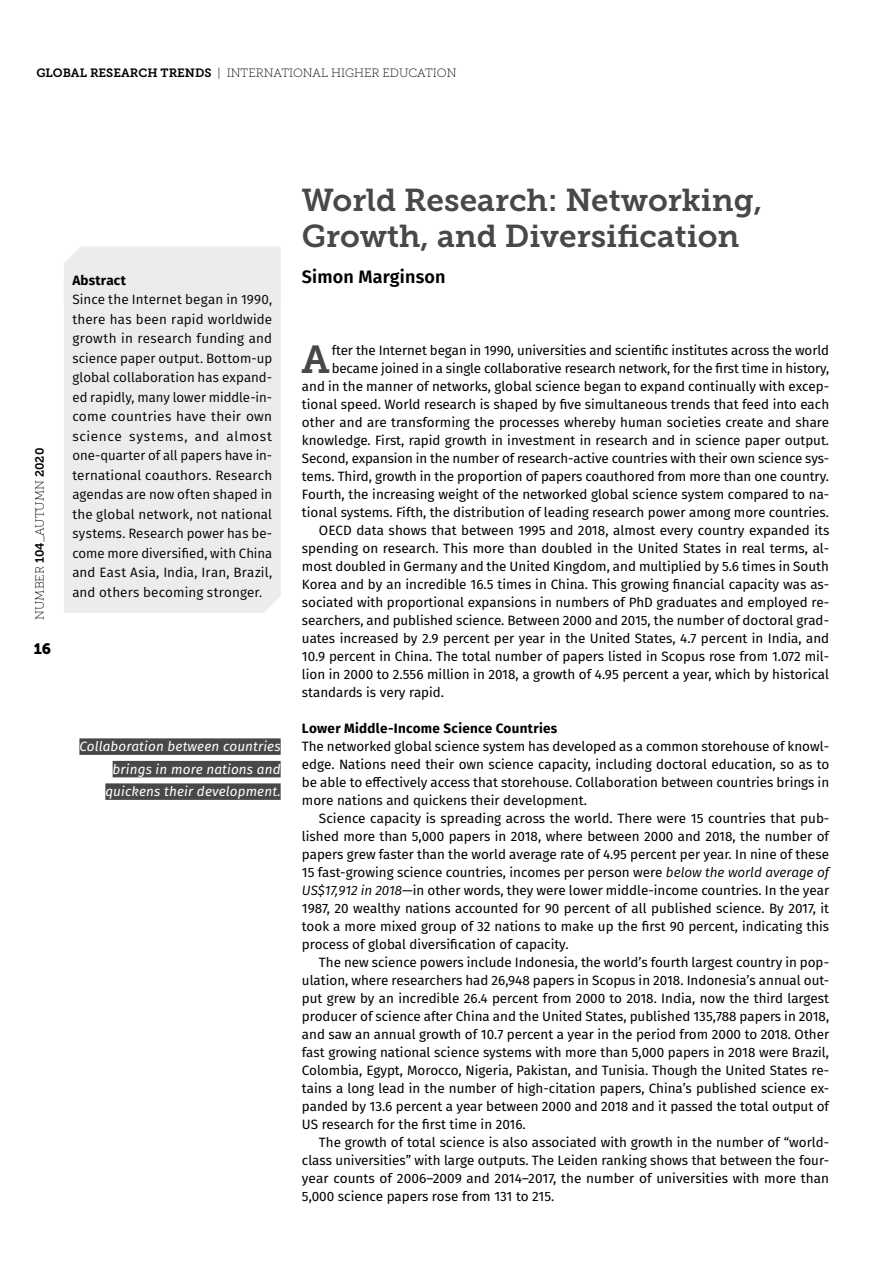
<style>
.page{position:relative;width:893px;height:1263px;background:#fff}
.page>*{position:absolute;margin:0;border:0;box-sizing:border-box;transform-origin:0 0}
.t1{font:38.85px "Museo Slab 700";color:#484847}
.t2{font:31.5px/36px "Museo Slab 700";color:#484847}
.t3{font:600 18px "Fira Sans";letter-spacing:.01em;color:#000}
.t4{font:15px "Museo Slab 900";color:#000}
.t5{font:13.5px/18px "Fira Sans";color:#000;text-align:justify}
.t6{font:13.5px/19.5px "Fira Sans";letter-spacing:.01em;color:#000;text-align:justify}
.t7{font:italic 13.5px/22.5px "Fira Sans";letter-spacing:.01em;color:#fff;text-align:right}
.t8{font:700 13.5px "Fira Sans";letter-spacing:.02em;color:#000}
.t9{font:12px "Museo Slab 100";color:#000}
.s1{font-family:"Museo Slab 700"}
.s2{font-style:italic}
</style>
<div class="page">
<div style="left:64px;top:246px;width:217px;height:37px;background:#ececec"></div>
<div style="left:64px;top:283px;width:217px;height:330px;background:#ececec"></div>
<div style="left:79px;top:738px;width:202px;height:17px;background:#484847"></div>
<div style="left:113px;top:761px;width:168px;height:16px;background:#484847"></div>
<div style="left:105px;top:783px;width:176px;height:17px;background:#484847"></div>
<p class="t9" style="left:36px;top:66px;width:422px"><span class="s1">GLOBAL RESEARCH TRENDS</span> | INTERNATIONAL HIGHER EDUCATION</p>
<p class="t9" style="left:33px;top:620px;width:173px;rotate:-90deg">NUMBER <span class="s1">104</span>_Autumn <span class="s1">2020</span></p>
<p class="t4" style="left:34px;top:640px;width:19px">16</p>
<p class="t8" style="left:72px;top:269px;width:55px">Abstract</p>
<p class="t6" style="left:72px;top:289px;width:201px">Since the Internet began in 1990, there has been rapid worldwide growth in research funding and science paper output. Bottom-up global collaboration has expand&shy;ed rapidly, many lower middle-in&shy;come countries have their own science systems, and almost one-quarter of all papers have in&shy;ternational coauthors. Research agendas are now often shaped in the global network, not national systems. Research power has be&shy;come more diversified, with China and East Asia, India, Iran, Brazil, and others becoming stronger.</p>
<p class="t7" style="left:79px;top:735px;width:203px">Collaboration between countries brings in more nations and quickens their development.</p>
<h2 class="t2" style="left:302px;top:182px;width:462px">World Research: Networking,<br>Growth, and Diversification</h2>
<h3 class="t3" style="left:302px;top:262px;width:145px">Simon Marginson</h3>
<h1 class="t1" style="left:301px;top:338px;width:30px">A</h1>
<p class="t5" style="left:332px;top:341px;width:499px">fter the Internet began in 1990, universities and scientific institutes across the world</p>
<p class="t5" style="left:332px;top:359px;width:499px">became joined in a single collaborative research network, for the first time in history,</p>
<p class="t5" style="left:302px;top:377px;width:529px">and in the manner of networks, global science began to expand continually with excep-</p>
<p class="t5" style="left:302px;top:395px;width:529px">tional speed. World research is shaped by five simultaneous trends that feed into each</p>
<p class="t5" style="left:302px;top:413px;width:529px">other and are transforming the processes whereby human societies create and share</p>
<p class="t5" style="left:302px;top:431px;width:529px">knowledge. First, rapid growth in investment in research and in science paper output.</p>
<p class="t5" style="left:302px;top:449px;width:529px">Second, expansion in the number of research-active countries with their own science sys-</p>
<p class="t5" style="left:302px;top:467px;width:529px">tems. Third, growth in the proportion of papers coauthored from more than one country.</p>
<p class="t5" style="left:302px;top:485px;width:529px">Fourth, the increasing weight of the networked global science system compared to na-</p>
<p class="t5" style="left:302px;top:503px;width:529px">tional systems. Fifth, the distribution of leading research power among more countries.</p>
<p class="t5" style="left:319px;top:521px;width:512px">OECD data shows that between 1995 and 2018, almost every country expanded its</p>
<p class="t5" style="left:302px;top:539px;width:529px">spending on research. This more than doubled in the United States in real terms, al-</p>
<p class="t5" style="left:302px;top:557px;width:528px">most doubled in Germany and the United Kingdom, and multiplied by 5.6 times in South</p>
<p class="t5" style="left:302px;top:575px;width:529px">Korea and by an incredible 16.5 times in China. This growing financial capacity was as-</p>
<p class="t5" style="left:302px;top:593px;width:529px">sociated with proportional expansions in numbers of PhD graduates and employed re-</p>
<p class="t5" style="left:302px;top:611px;width:529px">searchers, and published science. Between 2000 and 2015, the number of doctoral grad-</p>
<p class="t5" style="left:302px;top:629px;width:529px">uates increased by 2.9 percent per year in the United States, 4.7 percent in India, and</p>
<p class="t5" style="left:302px;top:647px;width:529px">10.9 percent in China. The total number of papers listed in Scopus rose from 1.072 mil-</p>
<p class="t5" style="left:302px;top:665px;width:529px">lion in 2000 to 2.556 million in 2018, a growth of 4.95 percent a year, which by historical</p>
<p class="t5" style="left:302px;top:683px;width:144px">standards is very rapid.</p>
<p class="t8" style="left:302px;top:717px;width:257px">Lower Middle-Income Science Countries</p>
<p class="t5" style="left:302px;top:737px;width:529px">The networked global science system has developed as a common storehouse of knowl&shy;edge. Nations need their own science capacity, including doctoral education, so as to be able to effectively access that storehouse. Collaboration between countries brings in more nations and quickens their development.</p>
<p class="t5" style="left:302px;top:809px;width:529px;text-indent:17px">Science capacity is spreading across the world. There were 15 countries that pub&shy;lished more than 5,000 papers in 2018, where between 2000 and 2018, the number of papers grew faster than the world average rate of 4.95 percent per year. In nine of these 15 fast-growing science countries, incomes per person were <span class="s2">below the world average of US$17,912 in 2018</span>—in other words, they were lower middle-income countries. In the year 1987, 20 wealthy nations accounted for 90 percent of all published science. By 2017, it took a more mixed group of 32 nations to make up the first 90 percent, indicating this process of global diversification of capacity.</p>
<p class="t5" style="left:302px;top:953px;width:529px;text-indent:17px">The new science powers include Indonesia, the world’s fourth largest country in pop&shy;ulation, where researchers had 26,948 papers in Scopus in 2018. Indonesia’s annual out&shy;put grew by an incredible 26.4 percent from 2000 to 2018. India, now the third largest producer of science after China and the United States, published 135,788 papers in 2018, and saw an annual growth of 10.7 percent a year in the period from 2000 to 2018. Other fast growing national science systems with more than 5,000 papers in 2018 were Brazil, Colombia, Egypt, Morocco, Nigeria, Pakistan, and Tunisia. Though the United States re&shy;tains a long lead in the number of high-citation papers, China’s published science ex&shy;panded by 13.6 percent a year between 2000 and 2018 and it passed the total output of US research for the first time in 2016.</p>
<p class="t5" style="left:302px;top:1133px;width:529px;text-indent:17px">The growth of total science is also associated with growth in the number of “world&shy;class universities” with large outputs. The Leiden ranking shows that between the four&shy;year counts of 2006–2009 and 2014–2017, the number of universities with more than 5,000 science papers rose from 131 to 215.</p>
</div>
